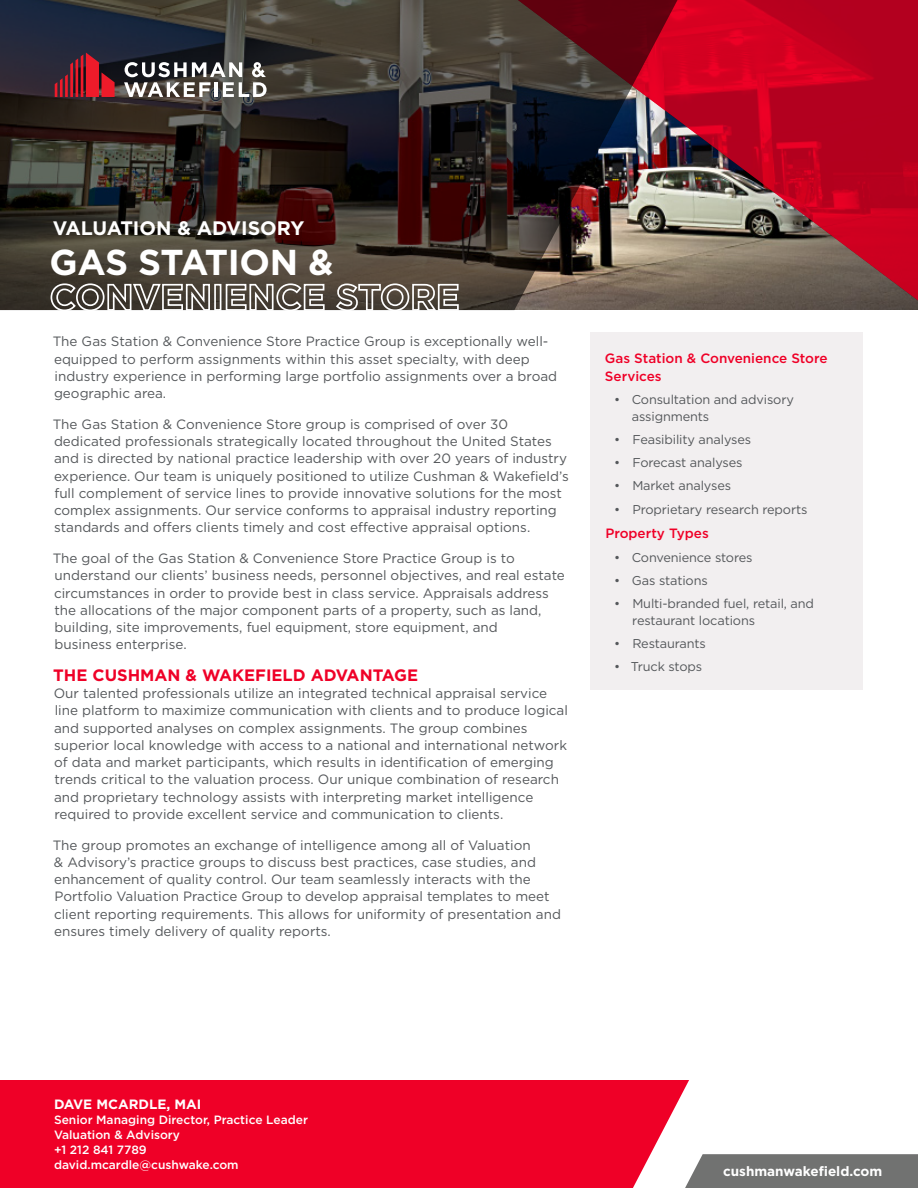
<style>
.page{position:relative;width:918px;height:1188px;background:#fff}
.page>*{position:absolute;margin:0;border:0;box-sizing:border-box;transform-origin:0 0}
.White_Main_Bold{font:700 36px "Gotham";letter-spacing:-.015em;color:#fff}
.White_Main_Bold-2{font:700 19.5px "Gotham";color:#fff}
.Red_Headline_All_Cap{font:700 16.5px "Gotham";color:#ef0027}
.text{font:13.5px/17.2px "Gotham";color:#54575a}
.Red_Header{font:500 13.5px/18px "Gotham";color:#ef0027}
.White_Header{font:700 13.5px "Gotham";color:#fff}
.t1{font:12.75px/16.5px "Gotham";letter-spacing:-.01em;color:#54575a}
.Contact_Info_-_title{font:500 12px "Gotham";color:#fff}
</style>
<div class="page">
<div style="left:689px;top:1154px;width:229px;height:34px;background:#717271"></div>
<div style="left:0;top:1080px;width:689px;height:108px;background:#ef0027"></div>
<svg style="left:480px;top:0;width:438px;height:311px;background:#aa2234"></svg>
<svg style="left:0;top:0;width:689px;height:310px;background:#423330"></svg>
<div style="left:591px;top:333px;width:272px;height:357px;background:#f2eff0"></div>
<svg style="left:50px;top:283px;width:161px;height:28px"></svg>
<div style="left:214px;top:284px;width:7px;height:27px;border:2px solid #fff"></div>
<svg style="left:225px;top:283px;width:100px;height:28px"></svg>
<svg style="left:335px;top:283px;width:125px;height:28px"></svg>
<svg style="left:55px;top:53px;width:60px;height:44px;background:#7f1e2c"></svg>
<svg style="left:124px;top:62px;width:143px;height:35px"></svg>
<p class="White_Main_Bold-2" style="left:53px;top:215px;width:253px">VALUATION &amp; ADVISORY</p>
<p class="White_Main_Bold" style="left:50px;top:239px;width:285px">GAS STATION &amp;</p>
<p class="text" style="left:53px;top:333px;width:506px">The Gas Station &amp; Convenience Store Practice Group is exceptionally well&shy;equipped to perform assignments within this asset specialty, with deep industry experience in performing large portfolio assignments over a broad geographic area.</p>
<p class="text" style="left:53px;top:415px;width:518px">The Gas Station &amp; Convenience Store group is comprised of over 30 dedicated professionals strategically located throughout the United States and is directed by national practice leadership with over 20 years of industry experience. Our team is uniquely positioned to utilize Cushman &amp; Wakefield’s full complement of service lines to provide innovative solutions for the most complex assignments. Our service conforms to appraisal industry reporting standards and offers clients timely and cost effective appraisal options.</p>
<p class="text" style="left:53px;top:550px;width:514px">The goal of the Gas Station &amp; Convenience Store Practice Group is to understand our clients’ business needs, personnel objectives, and real estate circumstances in order to provide best in class service. Appraisals address the allocations of the major component parts of a property, such as land, building, site improvements, fuel equipment, store equipment, and<br>business enterprise.</p>
<p class="Red_Headline_All_Cap" style="left:53px;top:664px;width:366px">THE CUSHMAN &amp; WAKEFIELD ADVANTAGE</p>
<p class="text" style="left:54px;top:685px;width:516px">Our talented professionals utilize an integrated technical appraisal service line platform to maximize communication with clients and to produce logical and supported analyses on complex assignments. The group combines superior local knowledge with access to a national and international network of data and market participants, which results in identification of emerging trends critical to the valuation process. Our unique combination of research and proprietary technology assists with interpreting market intelligence required to provide excellent service and communication to clients.</p>
<p class="text" style="left:53px;top:836px;width:510px">The group promotes an exchange of intelligence among all of Valuation<br>&amp; Advisory’s practice groups to discuss best practices, case studies, and enhancement of quality control. Our team seamlessly interacts with the Portfolio Valuation Practice Group to develop appraisal templates to meet client reporting requirements. This allows for uniformity of presentation and ensures timely delivery of quality reports.</p>
<p class="Red_Header" style="left:605px;top:349px;width:224px">Gas Station &amp; Convenience Store<br>Services</p>
<p class="t1" style="left:632px;top:391px;width:164px;text-indent:-18px">• Consultation and advisory assignments</p>
<p class="t1" style="left:614px;top:431px;width:139px">• Feasibility analyses</p>
<p class="t1" style="left:614px;top:454px;width:130px">• Forecast analyses</p>
<p class="t1" style="left:614px;top:477px;width:119px">• Market analyses</p>
<p class="t1" style="left:614px;top:501px;width:195px">• Proprietary research reports</p>
<p class="Red_Header" style="left:605px;top:524px;width:105px">Property Types</p>
<p class="t1" style="left:614px;top:549px;width:140px">• Convenience stores</p>
<p class="t1" style="left:614px;top:572px;width:95px">• Gas stations</p>
<p class="t1" style="left:632px;top:595px;width:183px;text-indent:-18px">• Multi-branded fuel, retail, and restaurant locations</p>
<p class="t1" style="left:614px;top:635px;width:93px">• Restaurants</p>
<p class="t1" style="left:614px;top:658px;width:90px">• Truck stops</p>
<p class="White_Header" style="left:54px;top:1096px;width:149px">DAVE MCARDLE, MAI</p>
<p class="Contact_Info_-_title" style="left:54px;top:1112px;width:256px">Senior Managing Director, Practice Leader</p>
<p class="Contact_Info_-_title" style="left:54px;top:1127px;width:128px">Valuation &amp; Advisory</p>
<p class="Contact_Info_-_title" style="left:54px;top:1142px;width:94px">+1 212 841 7789</p>
<p class="Contact_Info_-_title" style="left:54px;top:1157px;width:186px">david.mcardle@cushwake.com</p>
<p class="White_Header" style="left:723px;top:1163px;width:161px">cushmanwakefield.com</p>
</div>
